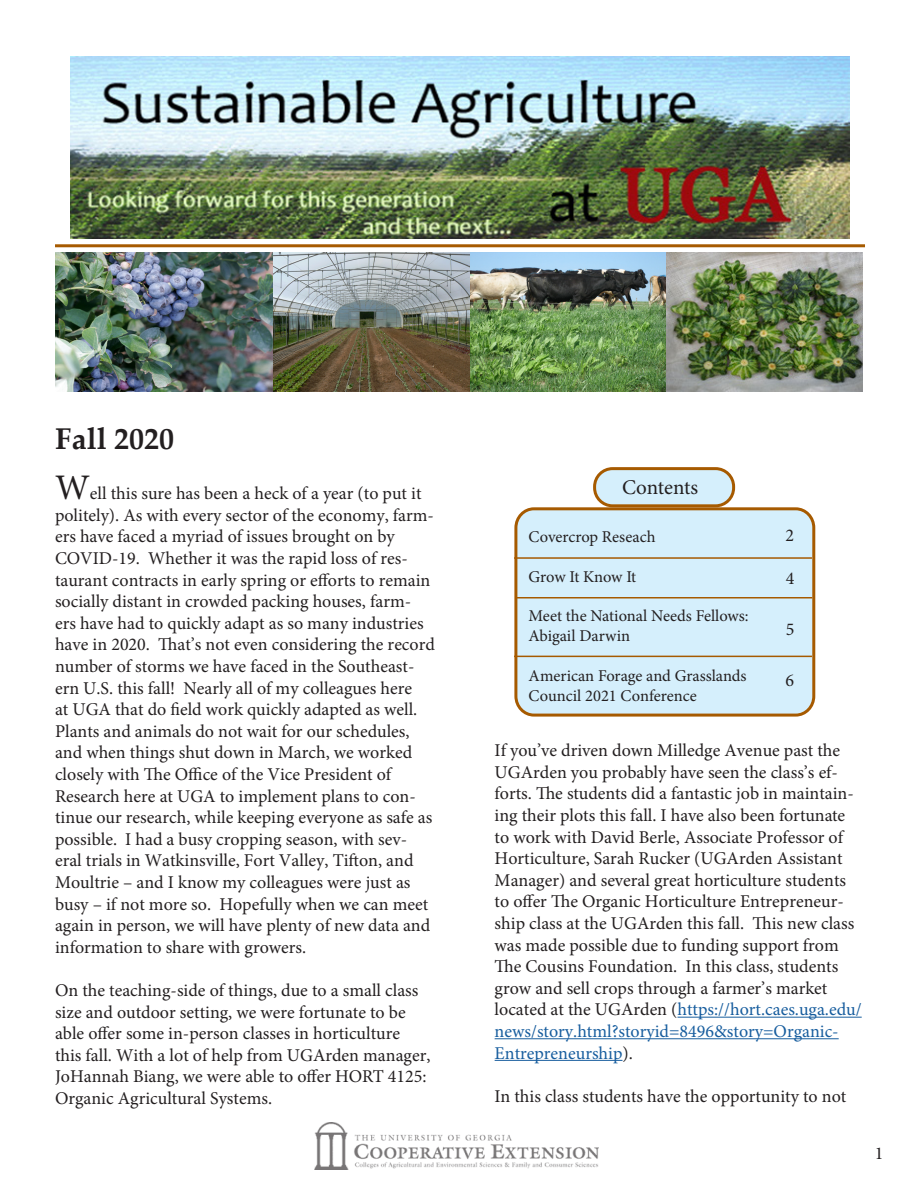
<style>
.page{position:relative;width:918px;height:1188px;background:#fff}
.page>*{position:absolute;margin:0;border:0;box-sizing:border-box;transform-origin:0 0}
.t1{font:36px "Minion Pro";color:#231f20}
.t2{font:700 30px "Palatino Linotype";color:#231f20}
.t3{font:21px "Minion Pro";letter-spacing:-.005em;color:#231f20}
.t4{font:18px/21.6px "Minion Pro";color:#231f20}
.t5{font:16.5px "Minion Pro";letter-spacing:-.005em;color:#231f20}
.s1{color:#175d9e}
</style>
<div class="page">
<img style="left:70px;top:56px;width:780px;height:183px">
<img style="left:315px;top:1122px;width:284px;height:48px">
<hr style="left:55px;top:244px;width:810px;height:3px;background:#a65a00">
<img style="left:55px;top:253px;width:808px;height:139px">
<div style="left:595px;top:469px;width:139px;height:37px;background:#d5effc;border-radius:18px"></div>
<div style="left:593px;top:467px;width:142px;height:40px;border:3px solid #a65a00;border-radius:18px"></div>
<div style="left:516px;top:509px;width:298px;height:206px;background:#d5effc;border-radius:18px"></div>
<div style="left:514px;top:507px;width:301px;height:210px;border:3px solid #a65a00;border-radius:18px"></div>
<hr style="left:514px;top:557px;width:298px;height:2px;background:#a65a00">
<hr style="left:516px;top:597px;width:296px;height:1px;background:#a65a00">
<hr style="left:514px;top:656px;width:298px;height:1px;background:#a65a00">
<hr style="left:677px;top:1017px;width:185px;height:1px;background:#175d9e">
<hr style="left:495px;top:1038px;width:344px;height:1px;background:#175d9e">
<hr style="left:495px;top:1060px;width:127px;height:1px;background:#175d9e">
<p class="t2" style="left:55px;top:418px;width:121px">Fall 2020</p>
<p class="t1" style="left:55px;top:464px;width:36px">W</p>
<p class="t3" style="left:622px;top:473px;width:78px">Contents</p>
<p class="t4" style="left:55px;top:483px;width:380px;text-indent:35px">ell this sure has been a heck of a year (to put it politely). As with every sector of the economy, farm&shy;ers have faced a myriad of issues brought on by</p>
<p class="t4" style="left:55px;top:547px;width:381px">COVID-19. Whether it was the rapid loss of res&shy;taurant contracts in early spring or efforts to remain socially distant in crowded packing houses, farm&shy;ers have had to quickly adapt as so many industries have in 2020. That’s not even considering the record number of storms we have faced in the Southeast&shy;ern U.S. this fall! Nearly all of my colleagues here<br>at UGA that do field work quickly adapted as well.<br>Plants and animals do not wait for our schedules, and when things shut down in March, we worked closely with The Office of the Vice President of Research here at UGA to implement plans to con&shy;tinue our research, while keeping everyone as safe as possible. I had a busy cropping season, with sev&shy;eral trials in Watkinsville, Fort Valley, Tifton, and Moultrie – and I know my colleagues were just as busy – if not more so. Hopefully when we can meet again in person, we will have plenty of new data and information to share with growers.</p>
<p class="t4" style="left:55px;top:979px;width:377px">On the teaching-side of things, due to a small class size and outdoor setting, we were fortunate to be able offer some in-person classes in horticulture this fall. With a lot of help from UGArden manager, JoHannah Biang, we were able to offer HORT 4125:<br>Organic Agricultural Systems.</p>
<p class="t4" style="left:786px;top:525px;width:10px">2</p>
<p class="t4" style="left:786px;top:568px;width:10px">4</p>
<p class="t4" style="left:786px;top:618px;width:10px">5</p>
<p class="t4" style="left:786px;top:669px;width:10px">6</p>
<p class="t5" style="left:529px;top:526px;width:128px">Covercrop Reseach</p>
<p class="t5" style="left:529px;top:565px;width:109px">Grow It Know It</p>
<p class="t5" style="left:529px;top:605px;width:222px">Meet the National Needs Fellows:</p>
<p class="t5" style="left:529px;top:625px;width:103px">Abigail Darwin</p>
<p class="t5" style="left:529px;top:664px;width:220px">American Forage and Grasslands</p>
<p class="t5" style="left:529px;top:684px;width:170px">Council 2021 Conference</p>
<p class="t4" style="left:495px;top:740px;width:369px">If you’ve driven down Milledge Avenue past the UGArden you probably have seen the class’s ef&shy;forts. The students did a fantastic job in maintain&shy;ing their plots this fall. I have also been fortunate to work with David Berle, Associate Professor of Horticulture, Sarah Rucker (UGArden Assistant Manager) and several great horticulture students to offer The Organic Horticulture Entrepreneur&shy;ship class at the UGArden this fall. This new class was made possible due to funding support from The Cousins Foundation. In this class, students grow and sell crops through a farmer’s market located at the UGArden (<span class="s1">https://hort.caes.uga.edu/ news/story.html?storyid=8496&amp;story=Organic-Entrepreneurship</span>).</p>
<p class="t4" style="left:495px;top:1085px;width:353px">In this class students have the opportunity to not</p>
<p class="t4" style="left:875px;top:1143px;width:10px">1</p>
</div>
